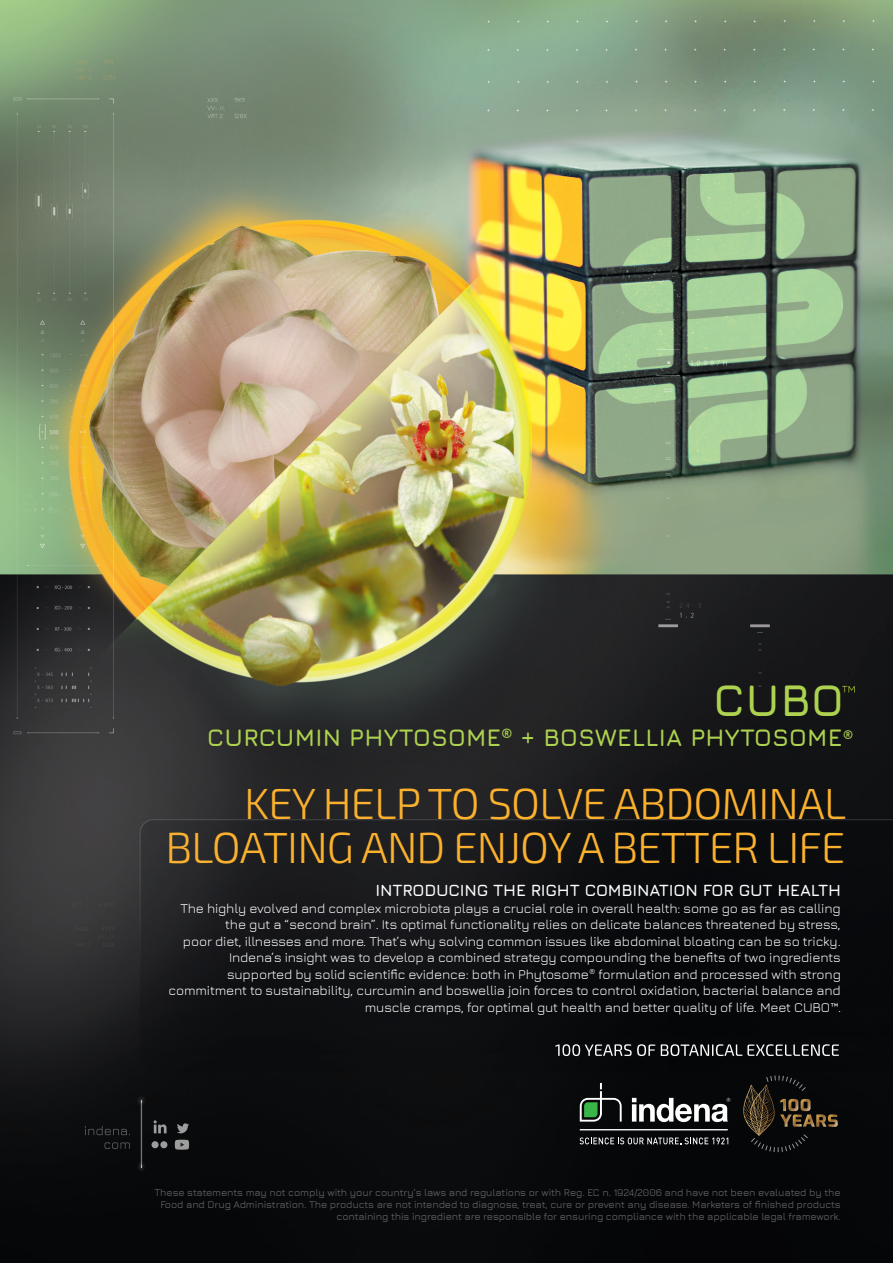
<style>
.page{position:relative;width:893px;height:1263px;background:#fff}
.page>*{position:absolute;margin:0;border:0;box-sizing:border-box;transform-origin:0 0}
.t1{font:700 45px "Jura";color:#add250}
.t2{font:300 43.5px "Exo 2";letter-spacing:-.02em;color:#fbb12e}
.t3{font:700 24.3px "Jura";letter-spacing:.01em;color:#add250}
.t4{font:700 16.5px "Jura";letter-spacing:-.01em;color:#fff}
.t5{font:13.5px/16.5px "Jura";letter-spacing:-.01em;color:#fff;text-align:right}
.t6{font:500 10.2px "Jura";letter-spacing:-.01em;color:#636366}
.s1{font-weight:500;font-size:10.5px}
</style>
<div class="page">
<img style="left:0;top:0;width:893px;height:1262px">
<svg style="left:154px;top:1120px;width:13px;height:13px"></svg>
<svg style="left:177px;top:1123px;width:12px;height:10px"></svg>
<svg style="left:175px;top:1139px;width:14px;height:10px"></svg>
<svg style="left:151px;top:1141px;width:8px;height:7px"></svg>
<div style="left:160px;top:1141px;width:7px;height:7px;background:#9c9d9d;border-radius:50%"></div>
<svg style="left:105px;top:1142px;width:25px;height:6px"></svg>
<svg style="left:85px;top:1125px;width:45px;height:10px"></svg>
<hr style="left:140px;top:1099px;width:2px;height:69px;background:#212122">
<hr style="left:141px;top:1100px;width:1px;height:67px;background:#fff">
<div style="left:137px;top:1095px;width:9px;height:11px;background:#fff;opacity:.4"></div>
<div style="left:137px;top:1161px;width:9px;height:10px;background:#fff;opacity:.4"></div>
<svg style="left:579px;top:1137px;width:149px;height:7px"></svg>
<svg style="left:743px;top:1075px;width:95px;height:77px;background:#201c15"></svg>
<hr style="left:580px;top:1128px;width:148px;height:2px;background:#fff">
<svg style="left:580px;top:1082px;width:42px;height:39px;background:#303f34"></svg>
<svg style="left:632px;top:1097px;width:98px;height:24px"></svg>
<svg style="left:555px;top:1044px;width:284px;height:11px;background:#4a4b4c"></svg>
<svg style="left:842px;top:686px;width:12px;height:6px"></svg>
<p class="t1" style="left:713px;top:667px;width:132px">CUBO</p>
<p class="t3" style="left:207px;top:720px;width:648px">CURCUMIN PHYTOSOME<sup>®</sup> + BOSWELLIA PHYTOSOME<sup>®</sup></p>
<p class="t2" style="left:244px;top:773px;width:603px">KEY HELP TO SOLVE ABDOMINAL</p>
<p class="t2" style="left:165px;top:816px;width:681px">BLOATING AND ENJOY A BETTER LIFE</p>
<p class="t4" style="left:375px;top:878px;width:467px">INTRODUCING THE RIGHT COMBINATION FOR GUT HEALTH</p>
<p class="t5" style="left:180px;top:898px;width:662px">The highly evolved and complex microbiota plays a crucial role in overall health: some go as far as calling the gut a “second brain”. Its optimal functionality relies on delicate balances threatened by stress,</p>
<p class="t5" style="left:183px;top:931px;width:659px">poor diet, illnesses and more. That’s why solving common issues like abdominal bloating can be so tricky.</p>
<p class="t5" style="left:229px;top:948px;width:613px">Indena’s insight was to develop a combined strategy compounding the benefits of two ingredients</p>
<p class="t5" style="left:227px;top:964px;width:615px">supported by solid scientific evidence: both in Phytosome<sup>®</sup> formulation and processed with strong</p>
<p class="t5" style="left:168px;top:981px;width:674px">commitment to sustainability, curcumin and boswellia join forces to control oxidation, bacterial balance and muscle cramps, for optimal gut health and better quality of life. Meet CUBO<span class="s1">™</span>.</p>
<p class="t6" style="left:155px;top:1184px;width:688px">These statements may not comply with your country’s laws and regulations or with Reg. EC n. 1924/2006 and have not been evaluated by the</p>
<p class="t6" style="left:160px;top:1196px;width:682px">Food and Drug Administration. The products are not intended to diagnose, treat, cure or prevent any disease. Marketers of finished products</p>
<p class="t6" style="left:337px;top:1208px;width:506px">containing this ingredient are responsible for ensuring compliance with the applicable legal framework.</p>
</div>
